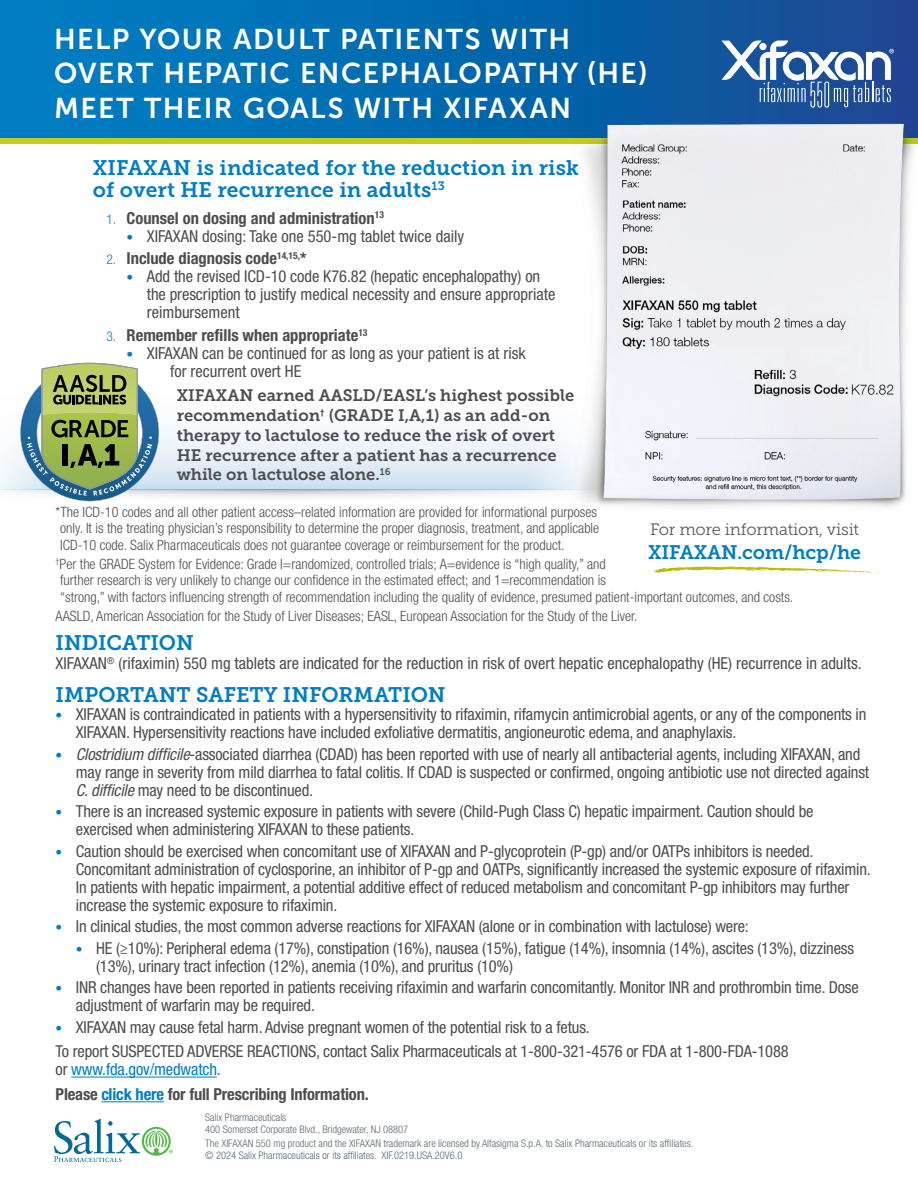
<style>
.page{position:relative;width:918px;height:1188px;background:#fff}
.page>*{position:absolute;margin:0;border:0;box-sizing:border-box;transform-origin:0 0}
.t1{font:28.5px/34.5px "Museo Sans 700";letter-spacing:.05em;color:#fff}
.t2{font:21px/22.5px "Museo Slab 700";letter-spacing:.005em;color:#007dc3}
.t3{font:19.5px "Museo Slab 700";letter-spacing:-.01em;color:#007dc3}
.t4{font:condensed 16.5px/18px "Helvetica Neue LT Std";letter-spacing:-.01em;color:#4d4d4f}
.t5{font:16.5px/19.8px "Museo Slab 700";color:#4d4d4f}
.t6{font:700 condensed 16.5px/24.8px "Helvetica Neue LT Std";color:#4d4d4f}
.t7{font:16.5px "Museo Slab 300";letter-spacing:-.015em;color:#58595b}
.t8{font:300 condensed 14.25px/16.5px "Helvetica Neue LT Std";color:#4d4d4f}
.t9{font:300 condensed 10.5px/12px "Helvetica Neue LT Std";color:#5b6770}
.s1{font-weight:300;font-size:13.5px;color:#007dc3}
.s2{font-style:italic}
.s3{font-weight:400}
.s4{font-weight:400;color:#007dc3}
.s5{color:#007dc3}
</style>
<div class="page">
<div style="left:0;top:131px;width:918px;height:13px;background:#c2cd23"></div>
<div style="left:0;top:0;width:918px;height:138px;background:linear-gradient(to right,#0082c6,#164993)"></div>
<svg style="left:721px;top:40px;width:173px;height:68px"></svg>
<svg style="left:0;top:430px;width:562px;height:59px"></svg>
<svg style="left:0;top:489px;width:562px;height:13px"></svg>
<img style="left:562px;top:110px;width:356px;height:398px">
<svg style="left:54px;top:1119px;width:119px;height:43px"></svg>
<svg style="left:20px;top:363px;width:139px;height:138px;background:#8ca481"></svg>
<hr style="left:71px;top:1077px;width:146px;height:1px;background:#007dc3">
<hr style="left:101px;top:1101px;width:63px;height:1px;background:#007dc3">
<svg style="left:653px;top:566px;width:228px;height:8px"></svg>
<h1 class="t1" style="left:54px;top:22px;width:596px">HELP YOUR ADULT PATIENTS WITH<br>OVERT HEPATIC ENCEPHALOPATHY (HE)<br>MEET THEIR GOALS WITH XIFAXAN</h1>
<p class="t2" style="left:93px;top:156px;width:488px">XIFAXAN is indicated for the reduction in risk of overt HE recurrence in adults<sup>13</sup></p>
<p class="t6" style="left:106px;top:205px;width:279px"><span class="s1">1.</span> Counsel on dosing and administration<sup>13</sup></p>
<p class="t4" style="left:127px;top:227px;width:339px"><span class="s1">•</span> XIFAXAN dosing: Take one 550-mg tablet twice daily</p>
<p class="t6" style="left:106px;top:246px;width:202px"><span class="s1">2.</span> Include diagnosis code<sup>14,15,</sup>*</p>
<p class="t4" style="left:147px;top:268px;width:410px;text-indent:-20px"><span class="s1">•</span> Add the revised ICD-10 code K76.82 (hepatic encephalopathy) on the prescription to justify medical necessity and ensure appropriate reimbursement</p>
<p class="t6" style="left:106px;top:323px;width:263px"><span class="s1">3.</span> Remember refills when appropriate<sup>13</sup></p>
<p class="t4" style="left:170px;top:344px;width:357px;text-indent:-43px"><span class="s1">•</span> XIFAXAN can be continued for as long as your patient is at risk for recurrent overt HE</p>
<p class="t5" style="left:177px;top:386px;width:399px">XIFAXAN earned AASLD/EASL’s highest possible recommendation<sup>†</sup> (GRADE I,A,1) as an add-on therapy to lactulose to reduce the risk of overt HE recurrence after a patient has a recurrence while on lactulose alone.<sup>16</sup></p>
<p class="t8" style="left:60px;top:503px;width:541px;text-indent:-5px">*The ICD-10 codes and all other patient access–related information are provided for informational purposes only. It is the treating physician’s responsibility to determine the proper diagnosis, treatment, and applicable<br>ICD-10 code. Salix Pharmaceuticals does not guarantee coverage or reimbursement for the product.</p>
<p class="t8" style="left:60px;top:555px;width:735px;text-indent:-5px"><sup>†</sup>Per the GRADE System for Evidence: Grade I=randomized, controlled trials; A=evidence is “high quality,” and<br>further research is very unlikely to change our confidence in the estimated effect; and 1=recommendation is<br>“strong,” with factors influencing strength of recommendation including the quality of evidence, presumed patient-important outcomes, and costs.</p>
<p class="t8" style="left:56px;top:607px;width:583px">AASLD, American Association for the Study of Liver Diseases; EASL, European Association for the Study of the Liver.</p>
<p class="t2" style="left:56px;top:631px;width:140px">INDICATION</p>
<p class="t4" style="left:56px;top:654px;width:808px">XIFAXAN<sup>®</sup> (rifaximin) 550 mg tablets are indicated for the reduction in risk of overt hepatic encephalopathy (HE) recurrence in adults.</p>
<p class="t2" style="left:56px;top:684px;width:392px">IMPORTANT SAFETY INFORMATION</p>
<p class="t4" style="left:76px;top:705px;width:792px;text-indent:-20px"><span class="s1">•</span> XIFAXAN is contraindicated in patients with a hypersensitivity to rifaximin, rifamycin antimicrobial agents, or any of the components in<br>XIFAXAN. Hypersensitivity reactions have included exfoliative dermatitis, angioneurotic edema, and anaphylaxis.</p>
<p class="t4" style="left:76px;top:745px;width:795px;text-indent:-20px"><span class="s1">•</span> <span class="s2">Clostridium difficile</span>-associated diarrhea (CDAD) has been reported with use of nearly all antibacterial agents, including XIFAXAN, and may range in severity from mild diarrhea to fatal colitis. If CDAD is suspected or confirmed, ongoing antibiotic use not directed against<br><span class="s2">C. difficile</span> may need to be discontinued.</p>
<p class="t4" style="left:76px;top:802px;width:739px;text-indent:-20px"><span class="s1">•</span> There is an increased systemic exposure in patients with severe (Child-Pugh Class C) hepatic impairment. Caution should be exercised when administering XIFAXAN to these patients.</p>
<p class="t4" style="left:76px;top:842px;width:796px;text-indent:-20px"><span class="s1">•</span> Caution should be exercised when concomitant use of XIFAXAN and P-glycoprotein (P-gp) and/or OATPs inhibitors is needed.<br>Concomitant administration of cyclosporine, an inhibitor of P-gp and OATPs, significantly increased the systemic exposure of rifaximin.<br>In patients with hepatic impairment, a potential additive effect of reduced metabolism and concomitant P-gp inhibitors may further increase the systemic exposure to rifaximin.</p>
<p class="t4" style="left:56px;top:917px;width:695px"><span class="s1">•</span> In clinical studies, the most common adverse reactions for XIFAXAN (alone or in combination with lactulose) were:</p>
<p class="t4" style="left:96px;top:939px;width:760px;text-indent:-20px"><span class="s1">•</span> HE (≥10%): Peripheral edema (17%), constipation (16%), nausea (15%), fatigue (14%), insomnia (14%), ascites (13%), dizziness (13%), urinary tract infection (12%), anemia (10%), and pruritus (10%)</p>
<p class="t4" style="left:76px;top:978px;width:784px;text-indent:-20px"><span class="s1">•</span> INR changes have been reported in patients receiving rifaximin and warfarin concomitantly. Monitor INR and prothrombin time. Dose adjustment of warfarin may be required.</p>
<p class="t4" style="left:56px;top:1014px;width:735px;line-height:24.8px"><span class="s1">•</span> XIFAXAN may cause fetal harm. Advise pregnant women of the potential risk to a fetus.<br>To report SUSPECTED ADVERSE REACTIONS, contact Salix Pharmaceuticals at 1-800-321-4576 or FDA at 1-800-FDA-1088</p>
<p class="t6" style="left:56px;top:1057px;width:315px"><span class="s3">or</span> <span class="s4">www.fda.gov/medwatch</span><span class="s3">.<br></span>Please <span class="s5">click here</span> for full Prescribing Information.</p>
<p class="t7" style="left:650px;top:521px;width:211px">For more information, visit</p>
<p class="t3" style="left:648px;top:541px;width:214px">XIFAXAN.com/hcp/he</p>
<p class="t9" style="left:205px;top:1111px;width:205px">Salix Pharmaceuticals<br>400 Somerset Corporate Blvd., Bridgewater, NJ 08807</p>
<p class="t9" style="left:205px;top:1137px;width:490px">The XIFAXAN 550 mg product and the XIFAXAN trademark are licensed by Alfasigma S.p.A. to Salix Pharmaceuticals or its affiliates. © 2024 Salix Pharmaceuticals or its affiliates. XIF.0219.USA.20V6.0</p>
</div>
